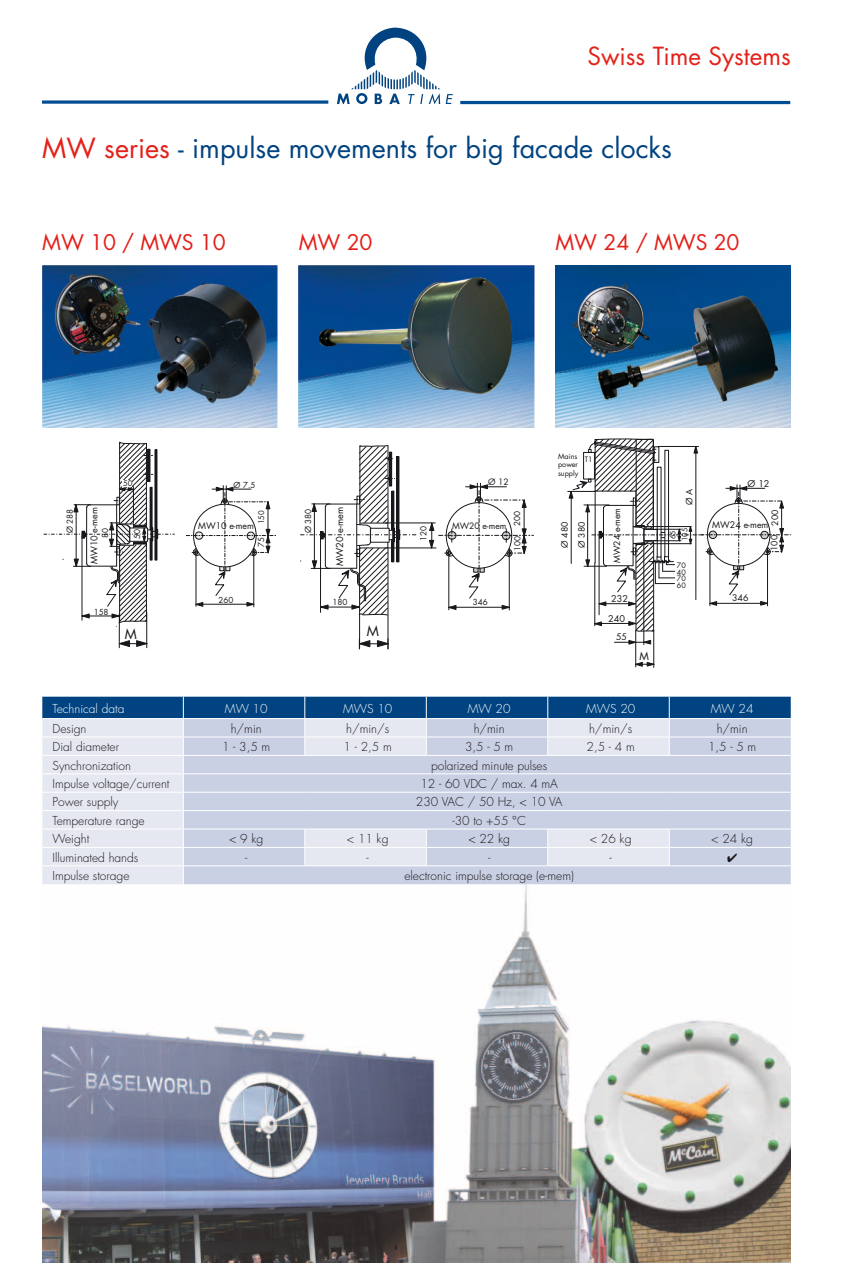
<style>
.page{position:relative;width:842px;height:1263px;background:#fff}
.page>*{position:absolute;margin:0;border:0;box-sizing:border-box;transform-origin:0 0}
.t1{font:27px "Futura Std";color:#004380}
.t2{font:24.3px "Futura";color:#e32119}
.t3{font:21px "Futura Std";letter-spacing:-.005em;color:#e32119}
.t4{font:13.5px "Futura";color:#1a171c}
.t5{font:300 12px "Futura Std";color:#1a171c}
.t6{font:300 12px "Futura Std";color:#fff}
.t7{font:10.5px "Futura";color:#1a171c}
.t8{font:9.3px "Futura";color:#1a171c}
.t9{font:9.15px "Futura";color:#1a171c}
.t10{font:9px "Futura";color:#1a171c}
.t11{font:8.85px "Futura";color:#1a171c}
.t12{font:8.7px/17.1px "Futura";color:#1a171c}
.t13{font:8.55px "Futura";color:#1a171c}
.t14{font:8.1px "Futura";color:#1a171c}
.t15{font:7.65px "Futura";color:#1a171c}
.t16{font:7.2px/8.4px "Futura";color:#1a171c}
.s1{color:#e32119}
</style>
<div class="page">
<svg style="left:337px;top:28px;width:116px;height:76px"></svg>
<svg style="left:43px;top:100px;width:285px;height:4px"></svg>
<hr style="left:460px;top:101px;width:330px;height:3px;background:#004c93">
<hr style="left:196px;top:550px;width:1px;height:57px;background:#1a171c">
<hr style="left:253px;top:549px;width:1px;height:58px;background:#1a171c">
<hr style="left:196px;top:604px;width:58px;height:1px;background:#1a171c">
<svg style="left:246px;top:602px;width:9px;height:5px"></svg>
<svg style="left:195px;top:602px;width:9px;height:5px"></svg>
<svg style="left:186px;top:486px;width:90px;height:110px"></svg>
<svg style="left:44px;top:441px;width:131px;height:186px"></svg>
<svg style="left:120px;top:640px;width:28px;height:7px"></svg>
<hr style="left:146px;top:612px;width:1px;height:36px;background:#1a171c">
<hr style="left:119px;top:614px;width:1px;height:34px;background:#1a171c">
<svg style="left:359px;top:639px;width:29px;height:10px"></svg>
<hr style="left:385px;top:523px;width:50px;height:1px;background:#1a171c">
<hr style="left:386px;top:548px;width:50px;height:1px;background:#1a171c">
<hr style="left:359px;top:546px;width:1px;height:102px;background:#1a171c">
<hr style="left:388px;top:548px;width:1px;height:101px;background:#1a171c">
<svg style="left:429px;top:483px;width:104px;height:127px"></svg>
<svg style="left:300px;top:445px;width:117px;height:170px"></svg>
<hr style="left:635px;top:631px;width:1px;height:36px;background:#1a171c">
<hr style="left:653px;top:630px;width:1px;height:37px;background:#1a171c">
<svg style="left:635px;top:662px;width:20px;height:5px"></svg>
<hr style="left:643px;top:542px;width:1px;height:103px;background:#1a171c">
<hr style="left:614px;top:642px;width:36px;height:1px;background:#1a171c">
<svg style="left:628px;top:640px;width:8px;height:5px"></svg>
<svg style="left:643px;top:639px;width:8px;height:6px"></svg>
<svg style="left:568px;top:439px;width:223px;height:192px"></svg>
<img style="left:43px;top:884px;width:748px;height:379px">
<img style="left:299px;top:266px;width:235px;height:161px">
<img style="left:555px;top:266px;width:236px;height:161px">
<img style="left:42px;top:266px;width:236px;height:161px">
<svg style="left:42px;top:697px;width:749px;height:187px;background:#bdc9dd"></svg>
<h2 class="t2" style="left:587px;top:40px;width:205px">Swiss Time Systems</h2>
<h1 class="t1" style="left:42px;top:131px;width:631px"><span class="s1">MW series</span> - impulse movements for big facade clocks</h1>
<h3 class="t3" style="left:42px;top:229px;width:185px">MW 10 / MWS 10</h3>
<h3 class="t3" style="left:299px;top:229px;width:75px">MW 20</h3>
<h3 class="t3" style="left:555px;top:229px;width:186px">MW 24 / MWS 20</h3>
<p class="t14" style="left:64px;top:533px;width:26px;rotate:-90deg">Ø 288</p>
<p class="t10" style="left:88px;top:564px;width:59px;rotate:-90deg">MW10 e-mem</p>
<p class="t14" style="left:100px;top:538px;width:11px;rotate:-90deg">80</p>
<p class="t14" style="left:94px;top:606px;width:16px">158</p>
<p class="t15" style="left:123px;top:478px;width:11px">50</p>
<p class="t14" style="left:132px;top:539px;width:11px;rotate:-90deg">50</p>
<p class="t14" style="left:234px;top:480px;width:23px">Ø 7.5</p>
<p class="t11" style="left:198px;top:519px;width:57px">MW10 e-mem</p>
<p class="t15" style="left:256px;top:524px;width:16px;rotate:-90deg">150</p>
<p class="t14" style="left:255px;top:547px;width:11px;rotate:-90deg">75</p>
<p class="t14" style="left:219px;top:594px;width:16px">260</p>
<p class="t14" style="left:303px;top:533px;width:26px;rotate:-90deg">Ø 380</p>
<p class="t8" style="left:333px;top:566px;width:60px;rotate:-90deg">MW20 e-mem</p>
<p class="t14" style="left:332px;top:596px;width:17px">180</p>
<p class="t4" style="left:125px;top:624px;width:14px">M</p>
<p class="t4" style="left:367px;top:621px;width:14px">M</p>
<p class="t14" style="left:418px;top:541px;width:17px;rotate:-90deg">120</p>
<p class="t13" style="left:488px;top:476px;width:22px">Ø 12</p>
<p class="t13" style="left:452px;top:519px;width:56px">MW20 e-mem</p>
<p class="t14" style="left:512px;top:526px;width:17px;rotate:-90deg">200</p>
<p class="t14" style="left:512px;top:551px;width:17px;rotate:-90deg">100</p>
<p class="t14" style="left:473px;top:597px;width:17px">346</p>
<p class="t16" style="left:558px;top:452px;width:22px">Mains power supply</p>
<p class="t16" style="left:585px;top:455px;width:9px">T1</p>
<p class="t12" style="left:556px;top:548px;width:28px;rotate:-90deg">Ø 480<br>Ø 380</p>
<p class="t12" style="left:608px;top:563px;width:56px;rotate:-90deg">MW24 e-mem</p>
<p class="t9" style="left:611px;top:592px;width:18px">232</p>
<p class="t9" style="left:608px;top:612px;width:18px">240</p>
<p class="t11" style="left:616px;top:631px;width:12px">55</p>
<p class="t7" style="left:639px;top:649px;width:11px">M</p>
<p class="t12" style="left:681px;top:505px;width:18px;rotate:-90deg">Ø A</p>
<p class="t16" style="left:680px;top:541px;width:15px;rotate:-90deg">105</p>
<p class="t16" style="left:669px;top:539px;width:10px;rotate:-90deg">65</p>
<p class="t16" style="left:677px;top:559px;width:10px;line-height:12.9px">70<br>70</p>
<p class="t16" style="left:677px;top:581px;width:10px">60</p>
<p class="t16" style="left:677px;top:568px;width:10px">40</p>
<p class="t9" style="left:748px;top:477px;width:23px">Ø 12</p>
<p class="t11" style="left:712px;top:519px;width:58px">MW24 e-mem</p>
<p class="t12" style="left:766px;top:526px;width:18px;rotate:-90deg">200</p>
<p class="t12" style="left:766px;top:551px;width:18px;rotate:-90deg">100</p>
<p class="t11" style="left:732px;top:591px;width:18px">346</p>
<p class="t6" style="left:53px;top:701px;width:73px">Technical data</p>
<p class="t6" style="left:225px;top:701px;width:44px">MW 10</p>
<p class="t6" style="left:343px;top:701px;width:51px">MWS 10</p>
<p class="t6" style="left:468px;top:701px;width:44px">MW 20</p>
<p class="t6" style="left:586px;top:701px;width:51px">MWS 20</p>
<p class="t6" style="left:711px;top:701px;width:44px">MW 24</p>
<p class="t5" style="left:53px;top:721px;width:35px">Design</p>
<p class="t5" style="left:231px;top:721px;width:32px">h/min</p>
<p class="t5" style="left:346px;top:721px;width:45px">h/min/s</p>
<p class="t5" style="left:474px;top:721px;width:32px">h/min</p>
<p class="t5" style="left:589px;top:721px;width:45px">h/min/s</p>
<p class="t5" style="left:717px;top:721px;width:32px">h/min</p>
<p class="t5" style="left:53px;top:739px;width:68px">Dial diameter</p>
<p class="t5" style="left:222px;top:739px;width:50px">1 - 3,5 m</p>
<p class="t5" style="left:344px;top:739px;width:50px">1 - 2,5 m</p>
<p class="t5" style="left:465px;top:739px;width:50px">3,5 - 5 m</p>
<p class="t5" style="left:586px;top:739px;width:50px">2,5 - 4 m</p>
<p class="t5" style="left:708px;top:739px;width:50px">1,5 - 5 m</p>
<p class="t5" style="left:53px;top:758px;width:80px">Synchronization</p>
<p class="t5" style="left:431px;top:758px;width:118px">polarized minute pulses</p>
<p class="t5" style="left:53px;top:776px;width:118px">Impulse voltage/current</p>
<p class="t5" style="left:420px;top:776px;width:139px">12 - 60 VDC / max. 4 mA</p>
<p class="t5" style="left:53px;top:795px;width:67px">Power supply</p>
<p class="t5" style="left:416px;top:795px;width:148px">230 VAC / 50 Hz, &lt; 10 VA</p>
<p class="t5" style="left:53px;top:813px;width:94px">Temperature range</p>
<p class="t5" style="left:452px;top:813px;width:75px">-30 to +55 °C</p>
<p class="t5" style="left:53px;top:831px;width:38px">Weight</p>
<p class="t5" style="left:229px;top:831px;width:36px">&lt; 9 kg</p>
<p class="t5" style="left:347px;top:831px;width:43px">&lt; 11 kg</p>
<p class="t5" style="left:468px;top:831px;width:43px">&lt; 22 kg</p>
<p class="t5" style="left:590px;top:831px;width:43px">&lt; 26 kg</p>
<p class="t5" style="left:711px;top:831px;width:43px">&lt; 24 kg</p>
<p class="t5" style="left:53px;top:850px;width:87px">Illuminated hands</p>
<p class="t5" style="left:245px;top:850px;width:4px">-</p>
<p class="t5" style="left:367px;top:850px;width:4px">-</p>
<p class="t5" style="left:488px;top:850px;width:4px">-</p>
<p class="t5" style="left:609px;top:850px;width:4px">-</p>
<p class="t5" style="left:53px;top:868px;width:78px">Impulse storage</p>
<p class="t5" style="left:404px;top:868px;width:171px">electronic impulse storage (e-mem)</p>
</div>
